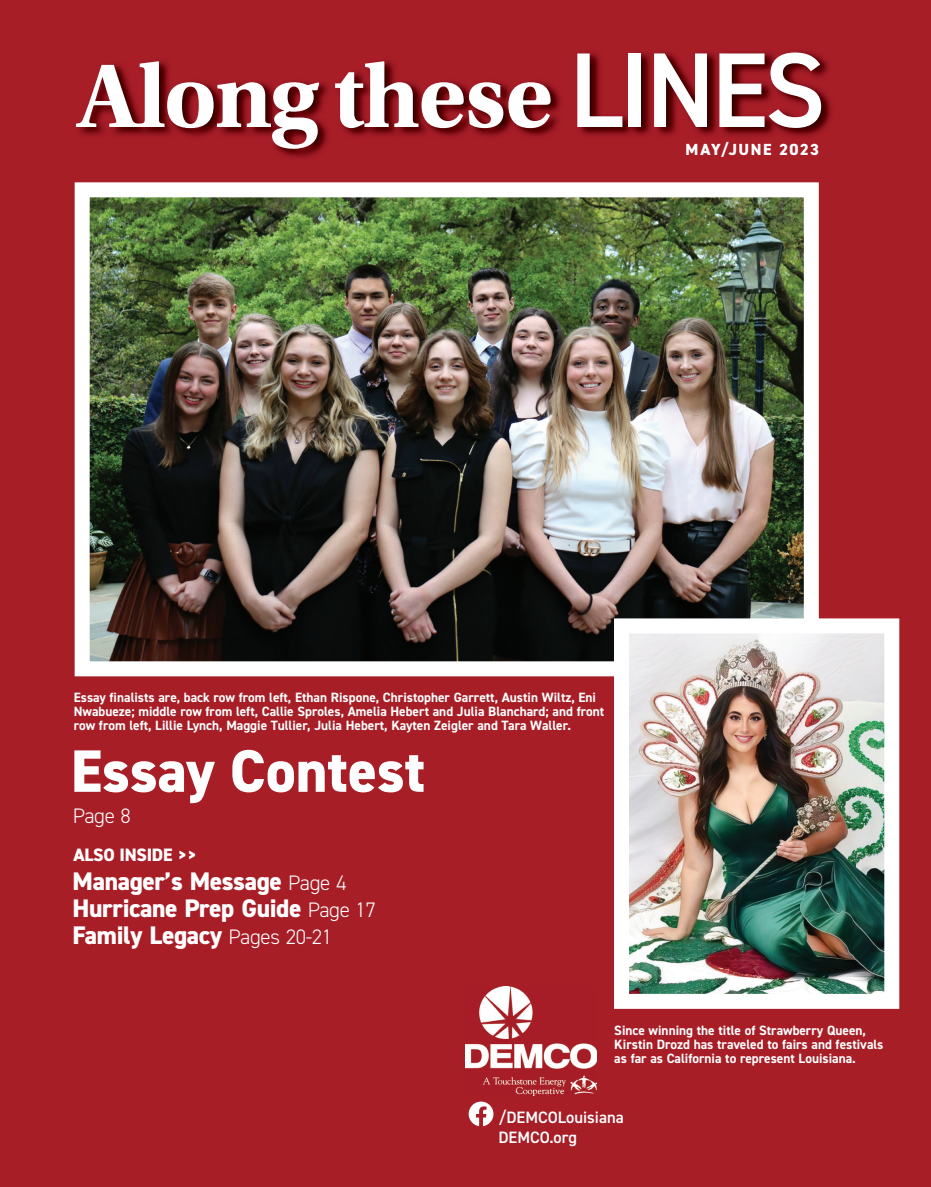
<style>
.page{position:relative;width:931px;height:1187px;background:#fff}
.page>*{position:absolute;margin:0;border:0;box-sizing:border-box;transform-origin:0 0}
.t1{font:700 94.5px "Utopia Std";letter-spacing:-.02em;color:#fff}
.t2{font:800 60px "DIN2014";color:#fff}
.t3{font:800 25.5px/27px "DIN2014";letter-spacing:-.015em;color:#fff}
.t4{font:300 21px "DIN2014";color:#fff}
.t5{font:800 18px "DIN2014";letter-spacing:-.015em;color:#fff}
.t6{font:600 16.5px/19.5px "DIN2014";color:#fff}
.t7{font:800 16.05px "DIN2014";letter-spacing:.09em;color:#fff}
.t8{font:700 13.5px/14.2px "DIN2014";color:#fff}
.s1{font-family:"DIN2014";font-weight:600;font-size:106.5px}
.s2{font-weight:300;font-size:21px}
</style>
<div class="page">
<div style="left:0;top:0;width:930px;height:1187px;background:#a71e27"></div>
<img style="left:91px;top:198px;width:711px;height:462px">
<div style="left:75px;top:182px;width:743px;height:494px;border:15px solid #fff"></div>
<img style="left:79px;top:51px;width:753px;height:107px">
<img style="left:629px;top:634px;width:253px;height:358px">
<div style="left:613px;top:618px;width:285px;height:390px;border:15px solid #fff"></div>
<img style="left:465px;top:986px;width:131px;height:109px">
<svg style="left:468px;top:1101px;width:25px;height:25px"></svg>
<h1 class="t1" style="left:77px;top:41px;width:750px">Along these <span class="s1">LINES</span></h1>
<p class="t7" style="left:685px;top:139px;width:135px">MAY/JUNE 2023</p>
<p class="t8" style="left:74px;top:689px;width:531px">Essay finalists are, back row from left, Ethan Rispone, Christopher Garrett, Austin Wiltz, Eni<br>Nwabueze; middle row from left, Callie Sproles, Amelia Hebert and Julia Blanchard; and front row from left, Lillie Lynch, Maggie Tullier, Julia Hebert, Kayten Zeigler and Tara Waller.</p>
<h2 class="t2" style="left:71px;top:731px;width:355px">Essay Contest</h2>
<h3 class="t4" style="left:73px;top:802px;width:60px">Page 8</h3>
<h3 class="t5" style="left:73px;top:843px;width:125px">ALSO INSIDE &gt;&gt;</h3>
<h3 class="t3" style="left:73px;top:867px;width:304px">Manager’s Message <span class="s2">Page 4<br></span>Hurricane Prep Guide <span class="s2">Page 17<br></span>Family Legacy <span class="s2">Pages 20-21</span></h3>
<p class="t8" style="left:614px;top:1022px;width:270px">Since winning the title of Strawberry Queen,<br>Kirstin Drozd has traveled to fairs and festivals as far as California to represent Louisiana.</p>
<p class="t6" style="left:498px;top:1107px;width:127px">/DEMCOLouisiana<br>DEMCO.org</p>
</div>
